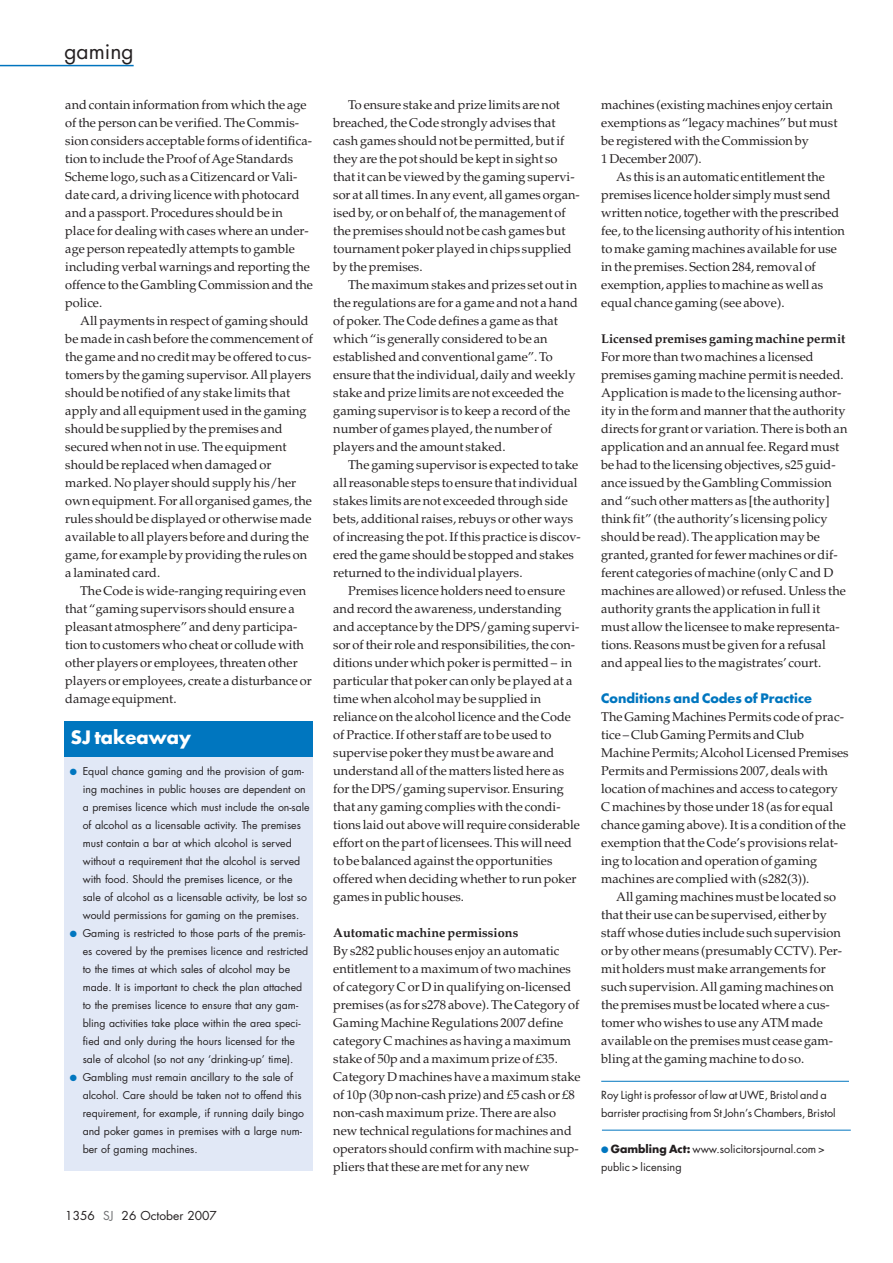
<style>
.page{position:relative;width:893px;height:1263px;background:#fff}
.page>*{position:absolute;margin:0;border:0;box-sizing:border-box;transform-origin:0 0}
.t1{font:21px "Futura";color:#231f20}
.t2{font:700 18px "Futura";color:#fff}
.t3{font:12.75px/18px "Palatino";color:#231f20}
.t4{font:12.75px "Palatino Bold Os F";color:#231f20}
.t5{font:700 12.75px "Futura";color:#0076bf}
.t6{font:12px "Futura";color:#231f20}
.t7{font:10.8px/18px "Futura";color:#231f20}
.t8{font:10.5px/18px "Futura";color:#231f20}
.s1{color:#0076bf}
.s2{color:#6d6e70}
.s3{font-weight:700}
</style>
<div class="page">
<hr style="left:601px;top:1081px;width:248px;height:1px;background:#0076bf">
<hr style="left:0;top:65px;width:134px;height:1px;background:#0074be">
<div style="left:64px;top:721px;width:249px;height:450px;background:#e1e8f6"></div>
<div style="left:64px;top:721px;width:249px;height:36px;background:#0076bf"></div>
<hr style="left:602px;top:1130px;width:248px;height:1px;background:#0075bf">
<h1 class="t1" style="left:64px;top:42px;width:71px">gaming</h1>
<p class="t3" style="left:65px;top:97px;width:249px">and contain information from which the age of the person can be verified. The Commis&shy;sion considers acceptable forms of identifica&shy;tion to include the Proof of Age Standards Scheme logo, such as a Citizencard or Vali&shy;date card, a driving licence with photocard and a passport. Procedures should be in place for dealing with cases where an under&shy;age person repeatedly attempts to gamble including verbal warnings and reporting the offence to the Gambling Commission and the police.</p>
<p class="t3" style="left:65px;top:313px;width:249px;text-indent:15px">All payments in respect of gaming should be made in cash before the commencement of the game and no credit may be offered to cus&shy;tomers by the gaming supervisor. All players should be notified of any stake limits that apply and all equipment used in the gaming should be supplied by the premises and secured when not in use. The equipment should be replaced when damaged or marked. No player should supply his/her own equipment. For all organised games, the rules should be displayed or otherwise made available to all players before and during the game, for example by providing the rules on a laminated card.</p>
<p class="t3" style="left:65px;top:583px;width:248px;text-indent:15px">The Code is wide-ranging requiring even that “gaming supervisors should ensure a pleasant atmosphere” and deny participa&shy;tion to customers who cheat or collude with other players or employees, threaten other players or employees, create a disturbance or damage equipment.</p>
<h2 class="t2" style="left:71px;top:729px;width:121px">SJ takeaway</h2>
<p class="t8" style="left:83px;top:763px;width:228px;text-indent:-13px"><span class="s1">●</span> Equal chance gaming and the provision of gam&shy;ing machines in public houses are dependent on a premises licence which must include the on-sale of alcohol as a licensable activity. The premises must contain a bar at which alcohol is served without a requirement that the alcohol is served with food. Should the premises licence, or the sale of alcohol as a licensable activity, be lost so would permissions for gaming on the premises.</p>
<p class="t8" style="left:83px;top:925px;width:227px;text-indent:-13px"><span class="s1">●</span> Gaming is restricted to those parts of the premis&shy;es covered by the premises licence and restricted to the times at which sales of alcohol may be made. It is important to check the plan attached to the premises licence to ensure that any gam&shy;bling activities take place within the area speci&shy;fied and only during the hours licensed for the sale of alcohol (so not any ‘drinking-up’ time).</p>
<p class="t8" style="left:83px;top:1069px;width:223px;text-indent:-13px"><span class="s1">●</span> Gambling must remain ancillary to the sale of alcohol. Care should be taken not to offend this requirement, for example, if running daily bingo and poker games in premises with a large num&shy;ber of gaming machines.</p>
<p class="t6" style="left:65px;top:1210px;width:153px">1356 <span class="s2">SJ</span> 26 October 2007</p>
<p class="t3" style="left:333px;top:97px;width:248px;text-indent:15px">To ensure stake and prize limits are not breached, the Code strongly advises that cash games should not be permitted, but if they are the pot should be kept in sight so that it can be viewed by the gaming supervi&shy;sor at all times. In any event, all games organ&shy;ised by, or on behalf of, the management of the premises should not be cash games but tournament poker played in chips supplied by the premises.</p>
<p class="t3" style="left:333px;top:277px;width:246px;text-indent:15px">The maximum stakes and prizes set out in the regulations are for a game and not a hand of poker. The Code defines a game as that which “is generally considered to be an established and conventional game”. To ensure that the individual, daily and weekly stake and prize limits are not exceeded the gaming supervisor is to keep a record of the number of games played, the number of players and the amount staked.</p>
<p class="t3" style="left:333px;top:457px;width:249px;text-indent:15px">The gaming supervisor is expected to take all reasonable steps to ensure that individual stakes limits are not exceeded through side bets, additional raises, rebuys or other ways of increasing the pot. If this practice is discov&shy;ered the game should be stopped and stakes returned to the individual players.</p>
<p class="t3" style="left:333px;top:583px;width:248px;text-indent:15px">Premises licence holders need to ensure and record the awareness, understanding and acceptance by the DPS/gaming supervi&shy;sor of their role and responsibilities, the con&shy;ditions under which poker is permitted – in particular that poker can only be played at a time when alcohol may be supplied in reliance on the alcohol licence and the Code of Practice. If other staff are to be used to supervise poker they must be aware and understand all of the matters listed here as for the DPS/gaming supervisor. Ensuring that any gaming complies with the condi&shy;tions laid out above will require considerable effort on the part of licensees. This will need to be balanced against the opportunities offered when deciding whether to run poker games in public houses.</p>
<p class="t4" style="left:333px;top:927px;width:187px">Automatic machine permissions</p>
<p class="t3" style="left:333px;top:943px;width:249px">By s282 public houses enjoy an automatic entitlement to a maximum of two machines of category C or D in qualifying on-licensed premises (as for s278 above). The Category of Gaming Machine Regulations 2007 define category C machines as having a maximum stake of 50p and a maximum prize of £35.<br>Category D machines have a maximum stake of 10p (30p non-cash prize) and £5 cash or £8 non-cash maximum prize. There are also new technical regulations for machines and operators should confirm with machine sup&shy;pliers that these are met for any new</p>
<p class="t3" style="left:601px;top:97px;width:238px">machines (existing machines enjoy certain exemptions as “legacy machines” but must be registered with the Commission by<br>1 December 2007).</p>
<p class="t3" style="left:601px;top:169px;width:245px;text-indent:15px">As this is an automatic entitlement the premises licence holder simply must send written notice, together with the prescribed fee, to the licensing authority of his intention to make gaming machines available for use in the premises. Section 284, removal of exemption, applies to machine as well as equal chance gaming (see above).</p>
<p class="t4" style="left:601px;top:334px;width:246px">Licensed premises gaming machine permit</p>
<p class="t3" style="left:601px;top:349px;width:248px">For more than two machines a licensed premises gaming machine permit is needed.<br>Application is made to the licensing author&shy;ity in the form and manner that the authority directs for grant or variation. There is both an application and an annual fee. Regard must be had to the licensing objectives, s25 guid&shy;ance issued by the Gambling Commission and “such other matters as [the authority] think fit” (the authority’s licensing policy should be read). The application may be granted, granted for fewer machines or dif&shy;ferent categories of machine (only C and D machines are allowed) or refused. Unless the authority grants the application in full it must allow the licensee to make representa&shy;tions. Reasons must be given for a refusal and appeal lies to the magistrates’ court.</p>
<p class="t5" style="left:601px;top:692px;width:212px">Conditions and Codes of Practice</p>
<p class="t3" style="left:601px;top:709px;width:249px">The Gaming Machines Permits code of prac&shy;tice – Club Gaming Permits and Club Machine Permits; Alcohol Licensed Premises Permits and Permissions 2007, deals with location of machines and access to category C machines by those under 18 (as for equal chance gaming above). It is a condition of the exemption that the Code’s provisions relat&shy;ing to location and operation of gaming machines are complied with (s282(3)).</p>
<p class="t3" style="left:601px;top:889px;width:242px;text-indent:15px">All gaming machines must be located so that their use can be supervised, either by staff whose duties include such supervision or by other means (presumably CCTV). Per&shy;mit holders must make arrangements for such supervision. All gaming machines on the premises must be located where a cus&shy;tomer who wishes to use any ATM made available on the premises must cease gam&shy;bling at the gaming machine to do so.</p>
<p class="t7" style="left:601px;top:1087px;width:236px">Roy Light is professor of law at UWE, Bristol and a barrister practising from St John’s Chambers, Bristol</p>
<p class="t7" style="left:601px;top:1141px;width:225px"><span class="s1">●</span> <span class="s3">Gambling Act:</span> www.solicitorsjournal.com &gt; public &gt; licensing</p>
</div>
